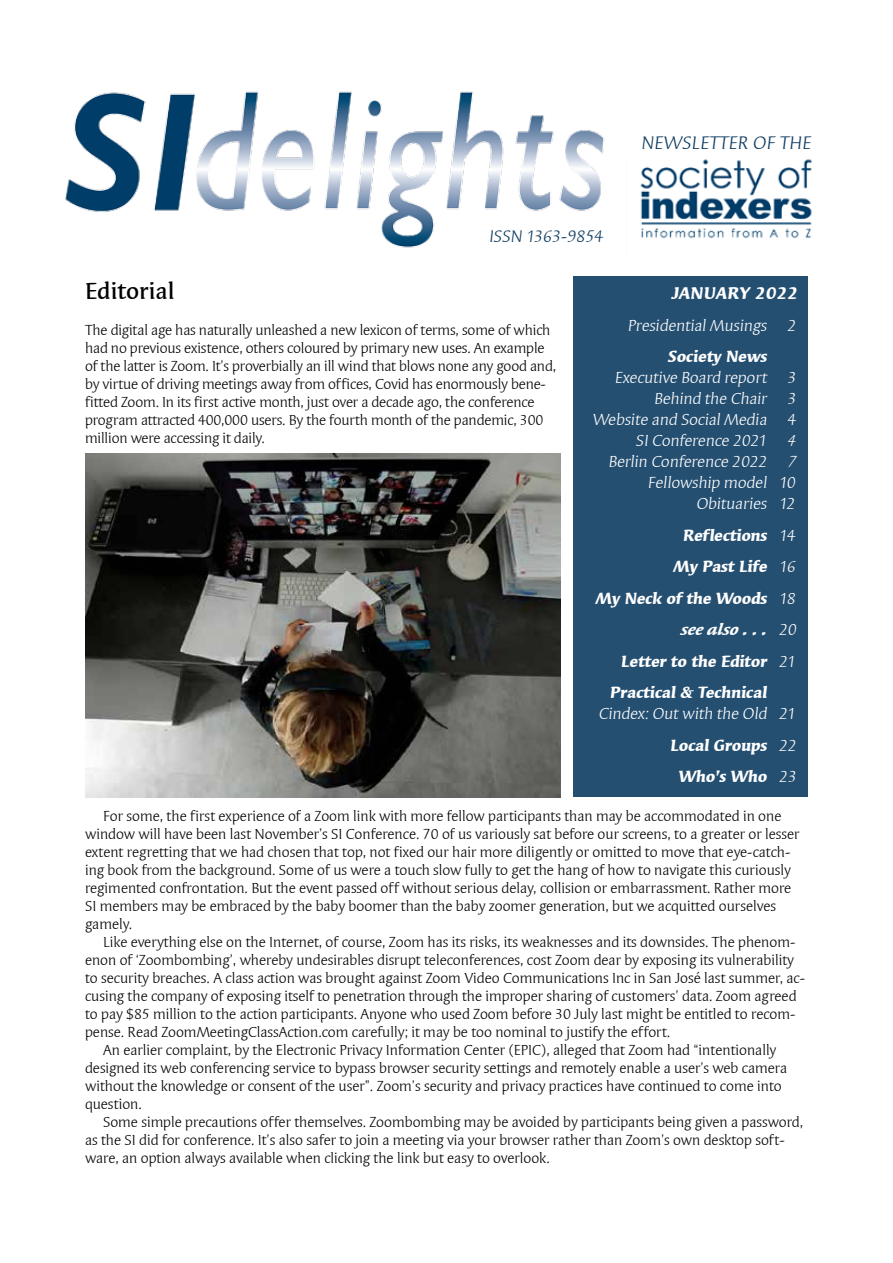
<style>
.page{position:relative;width:893px;height:1263px;background:#fff}
.page>*{position:absolute;margin:0;border:0;box-sizing:border-box;transform-origin:0 0}
.t1{font:24px "Syndor Md OSITCTT Medium";color:#000}
.t2{font:18.75px "Syndor ITCTT Book";color:#0d3b61}
.t3{font:17.25px "Syndor ITCTT Book";color:#0d3b61}
.t4{font:17.25px "Syndor ITCTT Bold";color:#fff}
.t5{font:16.5px/21px "Syndor ITCTT Book";color:#fff;text-align:right}
.t6{font:16.5px/31.5px "Syndor ITCTT Bold";color:#fff;text-align:center}
.t7{font:italic 16.5px "Syndor ITCTT Bold";color:#fff}
.t8{font:15px/18px "Syndor ITCTT Book";color:#000}
.s1{font-style:italic}
.s2{font-family:"Syndor ITCTT Book"}
.s3{font-family:"Syndor ITCTT Book";font-style:normal}
</style>
<div class="page">
<img style="left:65px;top:91px;width:539px;height:157px">
<img style="left:640px;top:159px;width:172px;height:80px">
<div style="left:573px;top:277px;width:235px;height:520px;background:#254f71"></div>
<img style="left:85px;top:453px;width:476px;height:344px">
<p class="t3" style="left:489px;top:226px;width:118px">ISSN 1363-9854</p>
<p class="t2" style="left:641px;top:133px;width:174px">NEWSLETTER OF THE</p>
<h1 class="t1" style="left:85px;top:277px;width:91px">Editorial</h1>
<p class="t8" style="left:85px;top:321px;width:473px">The digital age has naturally unleashed a new lexicon of terms, some of which had no previous existence, others coloured by primary new uses. An example of the latter is Zoom. It’s proverbially an ill wind that blows none any good and, by virtue of driving meetings away from offices, Covid has enormously bene&shy;fitted Zoom. In its first active month, just over a decade ago, the conference program attracted 400,000 users. By the fourth month of the pandemic, 300 million were accessing it daily.</p>
<p class="t4" style="left:671px;top:283px;width:130px">JANUARY 2022</p>
<p class="t5" style="left:627px;top:315px;width:172px">Presidential Musings 2</p>
<p class="t6" style="left:668px;top:341px;width:103px">Society News</p>
<p class="t5" style="left:592px;top:367px;width:207px">Executive Board report 3<br>Behind the Chair 3<br>Website and Social Media 4<br>SI Conference 2021 <span class="s1">4<br></span>Berlin Conference 2022 <span class="s1">7<br></span>Fellowship model 10<br>Obituaries 12</p>
<p class="t6" style="left:682px;top:519px;width:116px">Reflections <span class="s2">14</span></p>
<p class="t6" style="left:673px;top:551px;width:126px">My Past Life <span class="s2">16</span></p>
<p class="t6" style="left:595px;top:582px;width:204px">My Neck of the Woods <span class="s2">18</span></p>
<p class="t7" style="left:680px;top:620px;width:120px">see also . . . <span class="s3">20</span></p>
<p class="t6" style="left:620px;top:645px;width:179px">Letter to the Editor <span class="s2">21</span></p>
<p class="t6" style="left:610px;top:677px;width:161px">Practical &amp; Technical</p>
<p class="t5" style="left:599px;top:703px;width:201px">Cindex: Out with the Old 21</p>
<p class="t6" style="left:670px;top:729px;width:130px">Local Groups <span class="s2">22<br></span>Who’s Who <span class="s2">23</span></p>
<p class="t8" style="left:85px;top:807px;width:716px;text-indent:18px">For some, the first experience of a Zoom link with more fellow participants than may be accommodated in one window will have been last November’s SI Conference. 70 of us variously sat before our screens, to a greater or lesser extent regretting that we had chosen that top, not fixed our hair more diligently or omitted to move that eye-catch&shy;ing book from the background. Some of us were a touch slow fully to get the hang of how to navigate this curiously regimented confrontation. But the event passed off without serious delay, collision or embarrassment. Rather more SI members may be embraced by the baby boomer than the baby zoomer generation, but we acquitted ourselves gamely.</p>
<p class="t8" style="left:103px;top:933px;width:694px">Like everything else on the Internet, of course, Zoom has its risks, its weaknesses and its downsides. The phenom-</p>
<p class="t8" style="left:85px;top:951px;width:710px">enon of ‘Zoombombing’, whereby undesirables disrupt teleconferences, cost Zoom dear by exposing its vulnerability</p>
<p class="t8" style="left:85px;top:969px;width:721px">to security breaches. A class action was brought against Zoom Video Communications Inc in San José last summer, ac-</p>
<p class="t8" style="left:85px;top:987px;width:713px">cusing the company of exposing itself to penetration through the improper sharing of customers’ data. Zoom agreed</p>
<p class="t8" style="left:85px;top:1005px;width:712px">to pay $85 million to the action participants. Anyone who used Zoom before 30 July last might be entitled to recom-</p>
<p class="t8" style="left:85px;top:1023px;width:587px">pense. Read ZoomMeetingClassAction.com carefully; it may be too nominal to justify the effort.</p>
<p class="t8" style="left:103px;top:1041px;width:675px">An earlier complaint, by the Electronic Privacy Information Center (EPIC), alleged that Zoom had “intentionally</p>
<p class="t8" style="left:85px;top:1059px;width:704px">designed its web conferencing service to bypass browser security settings and remotely enable a user’s web camera</p>
<p class="t8" style="left:85px;top:1077px;width:698px">without the knowledge or consent of the user”. Zoom’s security and privacy practices have continued to come into</p>
<p class="t8" style="left:85px;top:1095px;width:58px">question.</p>
<p class="t8" style="left:103px;top:1113px;width:702px">Some simple precautions offer themselves. Zoombombing may be avoided by participants being given a password,</p>
<p class="t8" style="left:85px;top:1131px;width:701px">as the SI did for conference. It’s also safer to join a meeting via your browser rather than Zoom’s own desktop soft-</p>
<p class="t8" style="left:85px;top:1149px;width:466px">ware, an option always available when clicking the link but easy to overlook.</p>
</div>
